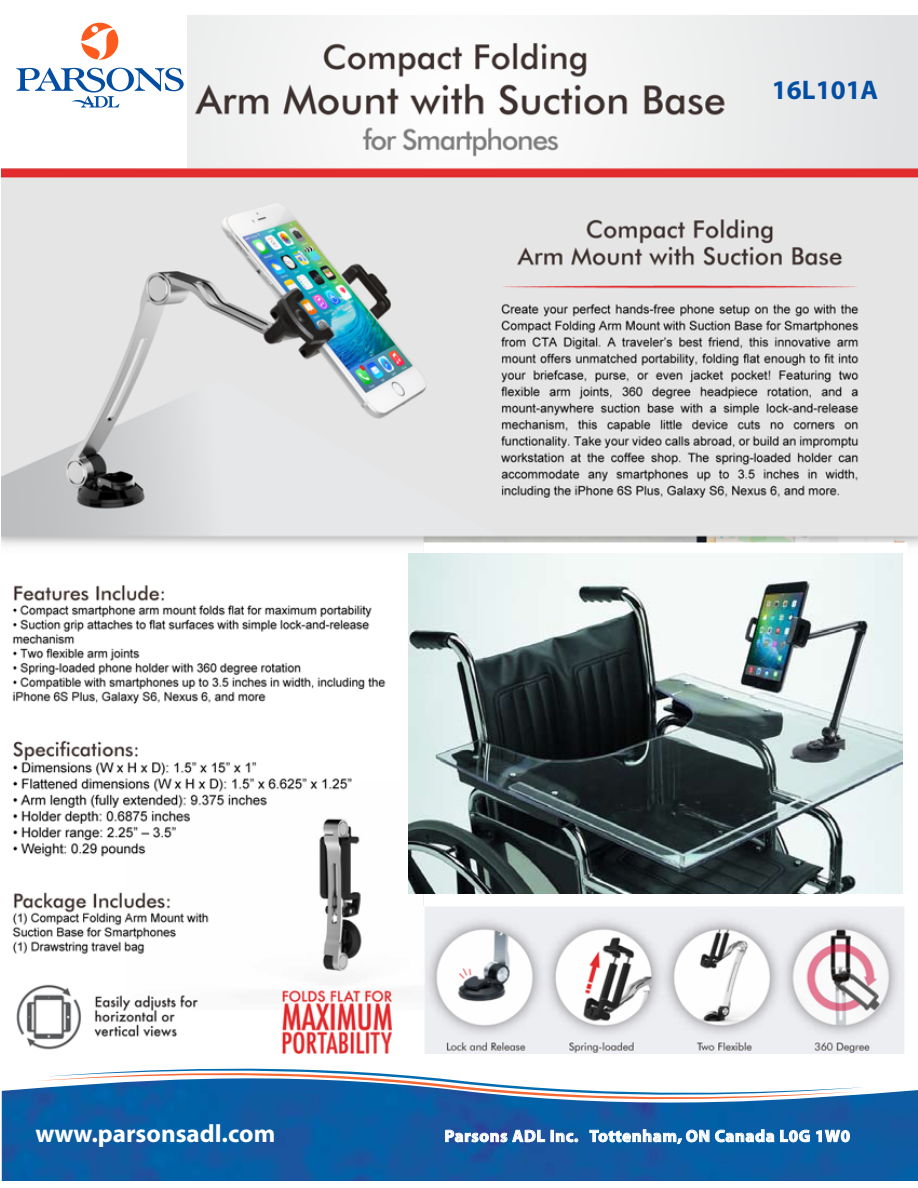
<style>
.page{position:relative;width:918px;height:1188px;background:#fff}
.page>*{position:absolute;margin:0;border:0;box-sizing:border-box;transform-origin:0 0}
.t1{font:700 27px "Myriad";color:#034ea2}
.t2{font:700 25.05px "Myriad";color:#fff}
.t3{font:700 16.8px "Myriad";letter-spacing:.04em;color:#fff}
</style>
<div class="page">
<img style="left:2px;top:15px;width:916px;height:1038px">
<div style="left:0;top:10px;width:188px;height:158px;background:#fff"></div>
<svg style="left:17px;top:68px;width:167px;height:40px"></svg>
<svg style="left:81px;top:23px;width:37px;height:37px"></svg>
<img style="left:2px;top:1088px;width:916px;height:93px">
<svg style="left:445px;top:1130px;width:100px;height:13px"></svg>
<svg style="left:551px;top:1130px;width:27px;height:12px"></svg>
<svg style="left:590px;top:1129px;width:119px;height:15px;background:#538cbe"></svg>
<svg style="left:715px;top:1129px;width:59px;height:13px"></svg>
<svg style="left:780px;top:1130px;width:30px;height:12px"></svg>
<svg style="left:816px;top:1128px;width:34px;height:15px"></svg>
<svg style="left:36px;top:1068px;width:829px;height:38px"></svg>
<div style="left:424px;top:543px;width:483px;height:363px;background:#fff"></div>
<img style="left:409px;top:554px;width:494px;height:339px">
<h1 class="t1" style="left:772px;top:76px;width:108px">16L101A</h1>
<h2 class="t2" style="left:35px;top:1120px;width:241px">www.parsonsadl.com</h2>
<p class="t3" style="left:445px;top:1127px;width:407px">Parsons ADL Inc. Tottenham, ON Canada L0G 1W0</p>
</div>
